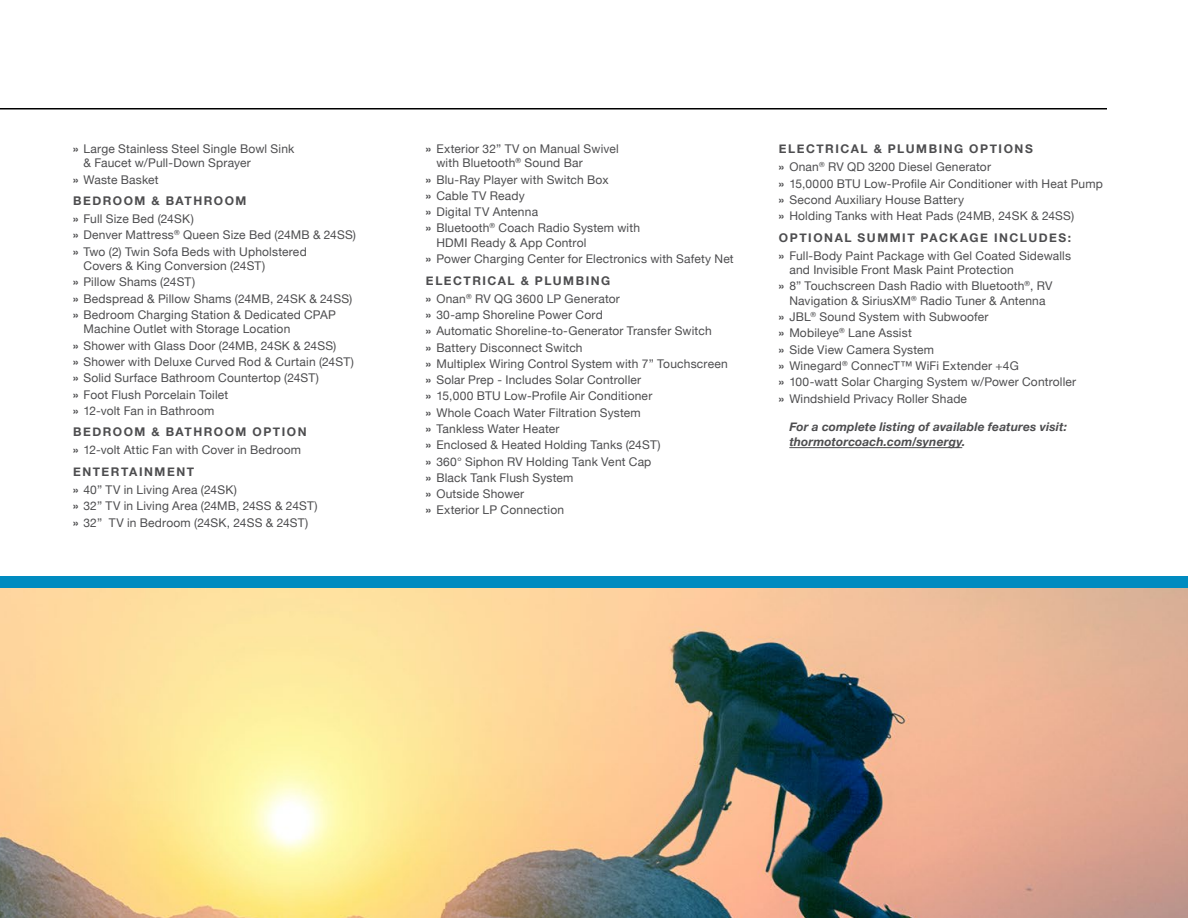
<style>
.page{position:relative;width:1188px;height:918px;background:#fff}
.page>*{position:absolute;margin:0;border:0;box-sizing:border-box;transform-origin:0 0}
.t1{font:12px/16.4px "Helvetica Neue";letter-spacing:.015em;color:#4d4d4f}
.t2{font:700 12px/21.5px "Helvetica Neue";letter-spacing:.125em;color:#4d4d4f}
.t3{font:italic 700 12px/14.4px "Helvetica Neue";letter-spacing:.015em;color:#4d4d4f}
.s1{font-weight:700}
.s2{font-weight:400}
</style>
<div class="page">
<div style="left:0;top:577px;width:1188px;height:340px;background:#008bc0"></div>
<img style="left:0;top:588px;width:1188px;height:330px">
<hr style="left:0;top:108px;width:1107px;height:2px;background:#000">
<hr style="left:789px;top:447px;width:173px;height:1px;background:#4d4d4f">
<p class="t1" style="left:83px;top:141px;width:212px;line-height:14.4px;text-indent:-10px"><span class="s1">»</span> Large Stainless Steel Single Bowl Sink &amp; Faucet w/Pull-Down Sprayer</p>
<p class="t2" style="left:73px;top:168px;width:175px">» <span class="s2">Waste Basket<br></span>BEDROOM &amp; BATHROOM</p>
<p class="t1" style="left:73px;top:211px;width:285px"><span class="s1">»</span> Full Size Bed (24SK)<br><span class="s1">»</span> Denver Mattress<sup>®</sup> Queen Size Bed (24MB &amp; 24SS) <span class="s1">»</span> Two (2) Twin Sofa Beds with Upholstered</p>
<p class="t1" style="left:73px;top:258px;width:281px;text-indent:10px">Covers &amp; King Conversion (24ST)<br><span class="s1">»</span> Pillow Shams (24ST)<br><span class="s1">»</span> Bedspread &amp; Pillow Shams (24MB, 24SK &amp; 24SS) <span class="s1">»</span> Bedroom Charging Station &amp; Dedicated CPAP</p>
<p class="t1" style="left:73px;top:321px;width:282px;text-indent:10px">Machine Outlet with Storage Location<br><span class="s1">»</span> Shower with Glass Door (24MB, 24SK &amp; 24SS)<br><span class="s1">»</span> Shower with Deluxe Curved Rod &amp; Curtain (24ST) <span class="s1">»</span> Solid Surface Bathroom Countertop (24ST)<br><span class="s1">»</span> Foot Flush Porcelain Toilet<br><span class="s1">»</span> 12-volt Fan in Bathroom</p>
<p class="t1" style="left:73px;top:423px;width:235px;line-height:18.1px"><span class="s1">BEDROOM &amp; BATHROOM OPTION »</span> 12-volt Attic Fan with Cover in Bedroom</p>
<p class="t1" style="left:73px;top:462px;width:166px;line-height:18.1px"><span class="s1">ENTERTAINMENT<br>»</span> 40” TV in Living Area (24SK)</p>
<p class="t1" style="left:73px;top:498px;width:246px"><span class="s1">»</span> 32” TV in Living Area (24MB, 24SS &amp; 24ST) <span class="s1">»</span> 32” TV in Bedroom (24SK, 24SS &amp; 24ST)</p>
<p class="t1" style="left:436px;top:141px;width:184px;line-height:14.4px;text-indent:-10px"><span class="s1">»</span> Exterior 32” TV on Manual Swivel with Bluetooth<sup>®</sup> Sound Bar</p>
<p class="t1" style="left:426px;top:171px;width:216px"><span class="s1">»</span> Blu-Ray Player with Switch Box<br><span class="s1">»</span> Cable TV Ready<br><span class="s1">»</span> Digital TV Antenna<br><span class="s1">»</span> Bluetooth<sup>®</sup> Coach Radio System with</p>
<p class="t1" style="left:426px;top:234px;width:309px;text-indent:10px">HDMI Ready &amp; App Control<br><span class="s1">»</span> Power Charging Center for Electronics with Safety Net</p>
<p class="t1" style="left:426px;top:271px;width:195px;line-height:18.1px"><span class="s1">ELECTRICAL &amp; PLUMBING<br>»</span> Onan<sup>®</sup> RV QG 3600 LP Generator</p>
<p class="t1" style="left:426px;top:306px;width:303px"><span class="s1">»</span> 30-amp Shoreline Power Cord<br><span class="s1">»</span> Automatic Shoreline-to-Generator Transfer Switch<br><span class="s1">»</span> Battery Disconnect Switch<br><span class="s1">»</span> Multiplex Wiring Control System with 7” Touchscreen <span class="s1">»</span> Solar Prep - Includes Solar Controller<br><span class="s1">»</span> 15,000 BTU Low-Profile Air Conditioner<br><span class="s1">»</span> Whole Coach Water Filtration System<br><span class="s1">»</span> Tankless Water Heater<br><span class="s1">»</span> Enclosed &amp; Heated Holding Tanks (24ST)<br><span class="s1">»</span> 360° Siphon RV Holding Tank Vent Cap<br><span class="s1">»</span> Black Tank Flush System<br><span class="s1">»</span> Outside Shower<br><span class="s1">»</span> Exterior LP Connection</p>
<p class="t2" style="left:779px;top:140px;width:255px;line-height:18.1px">ELECTRICAL &amp; PLUMBING OPTIONS » <span class="s2">Onan</span><sup>®</sup> <span class="s2">RV QD 3200 Diesel Generator</span></p>
<p class="t1" style="left:779px;top:175px;width:326px"><span class="s1">»</span> 15,0000 BTU Low-Profile Air Conditioner with Heat Pump <span class="s1">»</span> Second Auxiliary House Battery<br><span class="s1">»</span> Holding Tanks with Heat Pads (24MB, 24SK &amp; 24SS)</p>
<p class="t1" style="left:779px;top:228px;width:294px;line-height:18.1px"><span class="s1">OPTIONAL SUMMIT PACKAGE INCLUDES: »</span> Full-Body Paint Package with Gel Coated Sidewalls</p>
<p class="t1" style="left:779px;top:262px;width:275px;text-indent:10px">and Invisible Front Mask Paint Protection<br><span class="s1">»</span> 8” Touchscreen Dash Radio with Bluetooth<sup>®</sup>, RV</p>
<p class="t1" style="left:779px;top:292px;width:299px;text-indent:10px">Navigation &amp; SiriusXM<sup>®</sup> Radio Tuner &amp; Antenna<br><span class="s1">»</span> JBL<sup>®</sup> Sound System with Subwoofer<br><span class="s1">»</span> Mobileye<sup>®</sup> Lane Assist<br><span class="s1">»</span> Side View Camera System<br><span class="s1">»</span> Winegard<sup>®</sup> ConnecT™ WiFi Extender +4G<br><span class="s1">»</span> 100-watt Solar Charging System w/Power Controller <span class="s1">»</span> Windshield Privacy Roller Shade</p>
<p class="t3" style="left:789px;top:420px;width:279px">For a complete listing of available features visit: thormotorcoach.com/synergy.</p>
</div>
